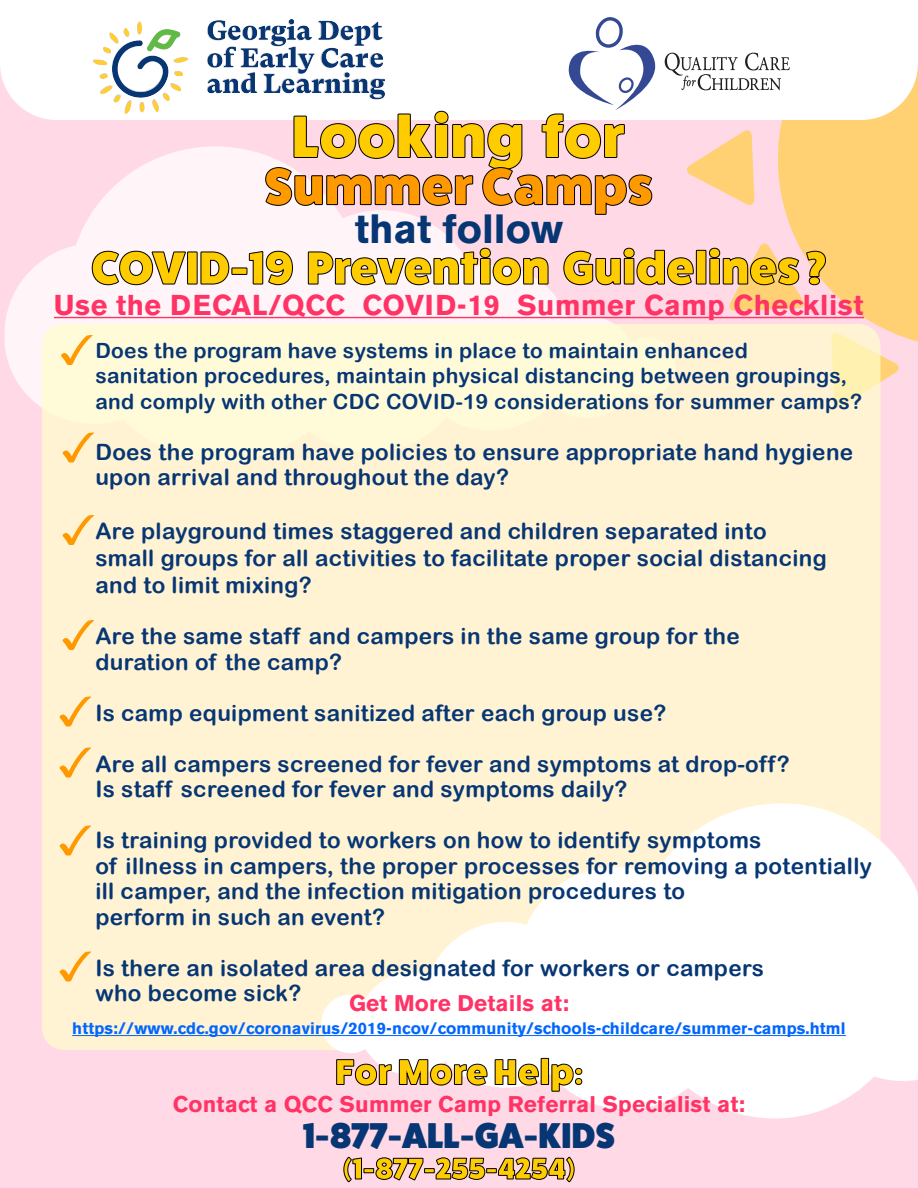
<style>
.page{position:relative;width:918px;height:1188px;background:#ffd9e5}
.page>*{position:absolute;margin:0;border:0;box-sizing:border-box;transform-origin:0 0}
.t1{font:800 60px "Fat Frank";letter-spacing:.01em;color:#fc0}
.t2{font:800 52.5px "Fat Frank";letter-spacing:.01em;color:#f90}
.t3{font:800 46.5px "Fat Frank";letter-spacing:.01em;color:#fc0}
.t4{font:700 40.5px "Akzidenz Grotesk BE";color:#073674}
.t5{font:800 36px "Fat Frank";letter-spacing:.01em;color:#073674}
.t6{font:800 36px "Fat Frank";letter-spacing:.02em;color:#fc0}
.t7{font:800 30px "Fat Frank";letter-spacing:.01em;color:#fc0}
.t8{font:700 28.5px "Akzidenz Grotesk BE";letter-spacing:.02em;color:#f36}
.t9{font:22.5px/25.5px "Arial Rounded MT Bold";letter-spacing:.015em;color:#073674}
.t10{font:700 22.5px "Akzidenz Grotesk BE";letter-spacing:.01em;color:#f36}
.t11{font:21px/25.5px "Arial Rounded MT Bold";letter-spacing:.015em;color:#073674}
.t12{font:700 16.5px "Akzidenz Grotesk BE";letter-spacing:.01em;color:#06f}
</style>
<div class="page">
<svg style="left:4px;top:211px;width:672px;height:197px;fill:#fff5f8"></svg>
<svg style="left:774px;top:120px;width:144px;height:222px;background:#ffd17b"></svg>
<svg style="left:875px;top:331px;width:25px;height:78px"></svg>
<div style="left:0;top:0;width:918px;height:120px;background:#fff"></div>
<div style="left:42px;top:324px;width:838px;height:726px;background:#fff3d3;border-radius:22px"></div>
<svg style="left:321px;top:803px;width:597px;height:315px;fill:#fff"></svg>
<svg style="left:93px;top:17px;width:702px;height:198px"></svg>
<hr style="left:54px;top:317px;width:810px;height:1px;background:#f36">
<svg style="left:92px;top:250px;width:94px;height:35px;background:#ded5d8"></svg>
<div style="left:187px;top:252px;width:11px;height:32px;border:1px solid #000"></div>
<svg style="left:200px;top:251px;width:30px;height:34px"></svg>
<div style="left:232px;top:268px;width:15px;height:7px;border:1px solid #000"></div>
<svg style="left:249px;top:251px;width:44px;height:34px"></svg>
<svg style="left:308px;top:247px;width:241px;height:38px"></svg>
<svg style="left:563px;top:247px;width:131px;height:41px"></svg>
<div style="left:696px;top:250px;width:10px;height:34px;border:1px solid #000"></div>
<svg style="left:709px;top:242px;width:117px;height:69px"></svg>
<svg style="left:336px;top:1059px;width:56px;height:26px"></svg>
<svg style="left:399px;top:1059px;width:88px;height:26px"></svg>
<svg style="left:495px;top:1059px;width:44px;height:26px"></svg>
<div style="left:541px;top:1058px;width:8px;height:27px;border:1px solid #000"></div>
<svg style="left:552px;top:1064px;width:30px;height:28px"></svg>
<svg style="left:344px;top:1157px;width:18px;height:25px"></svg>
<div style="left:364px;top:1168px;width:10px;height:5px;border:1px solid #000"></div>
<svg style="left:376px;top:1157px;width:47px;height:23px"></svg>
<div style="left:424px;top:1168px;width:10px;height:5px;border:1px solid #000"></div>
<svg style="left:436px;top:1157px;width:49px;height:23px"></svg>
<div style="left:486px;top:1168px;width:11px;height:5px;border:1px solid #000"></div>
<svg style="left:498px;top:1156px;width:76px;height:26px"></svg>
<hr style="left:72px;top:1035px;width:774px;height:1px;background:#06f">
<svg style="left:61px;top:335px;width:32px;height:30px"></svg>
<svg style="left:63px;top:433px;width:31px;height:30px"></svg>
<svg style="left:63px;top:515px;width:31px;height:30px"></svg>
<svg style="left:63px;top:620px;width:31px;height:30px"></svg>
<svg style="left:60px;top:697px;width:31px;height:30px"></svg>
<svg style="left:60px;top:748px;width:31px;height:30px"></svg>
<svg style="left:60px;top:826px;width:31px;height:30px"></svg>
<svg style="left:60px;top:952px;width:31px;height:30px"></svg>
<h1 class="t1" style="left:292px;top:103px;width:335px">Looking for</h1>
<h2 class="t2" style="left:265px;top:157px;width:390px">Summer Camps</h2>
<h3 class="t4" style="left:355px;top:205px;width:210px">that follow</h3>
<h3 class="t3" style="left:91px;top:242px;width:736px">COVID-19 Prevention Guidelines ?</h3>
<p class="t8" style="left:54px;top:288px;width:811px">Use the DECAL/QCC COVID-19 Summer Camp Checklist</p>
<p class="t11" style="left:95px;top:337px;width:768px">Does the program have systems in place to maintain enhanced<br>sanitation procedures, maintain physical distancing between groupings, and comply with other CDC COVID-19 considerations for summer camps?</p>
<p class="t9" style="left:95px;top:439px;width:759px">Does the program have policies to ensure appropriate hand hygiene upon arrival and throughout the day?</p>
<p class="t9" style="left:95px;top:517px;width:733px;line-height:27px">Are playground times staggered and children separated into small groups for all activities to facilitate proper social distancing and to limit mixing?</p>
<p class="t9" style="left:95px;top:623px;width:646px">Are the same staff and campers in the same group for the duration of the camp?</p>
<p class="t9" style="left:95px;top:700px;width:572px">Is camp equipment sanitized after each group use?</p>
<p class="t9" style="left:95px;top:751px;width:696px">Are all campers screened for fever and symptoms at drop-off?<br>Is staff screened for fever and symptoms daily?</p>
<p class="t9" style="left:95px;top:827px;width:778px">Is training provided to workers on how to identify symptoms<br>of illness in campers, the proper processes for removing a potentially ill camper, and the infection mitigation procedures to<br>perform in such an event?</p>
<p class="t9" style="left:95px;top:955px;width:670px">Is there an isolated area designated for workers or campers who become sick?</p>
<p class="t10" style="left:349px;top:991px;width:221px">Get More Details at:</p>
<p class="t12" style="left:72px;top:1019px;width:775px">https://www.cdc.gov/coronavirus/2019-ncov/community/schools-childcare/summer-camps.html</p>
<h3 class="t6" style="left:335px;top:1052px;width:249px">For More Help:</h3>
<h3 class="t5" style="left:303px;top:1115px;width:313px">1-877-ALL-GA-KIDS</h3>
<h3 class="t7" style="left:343px;top:1152px;width:233px">(1-877-255-4254)</h3>
<p class="t10" style="left:173px;top:1091px;width:574px">Contact a QCC Summer Camp Referral Specialist at:</p>
</div>
